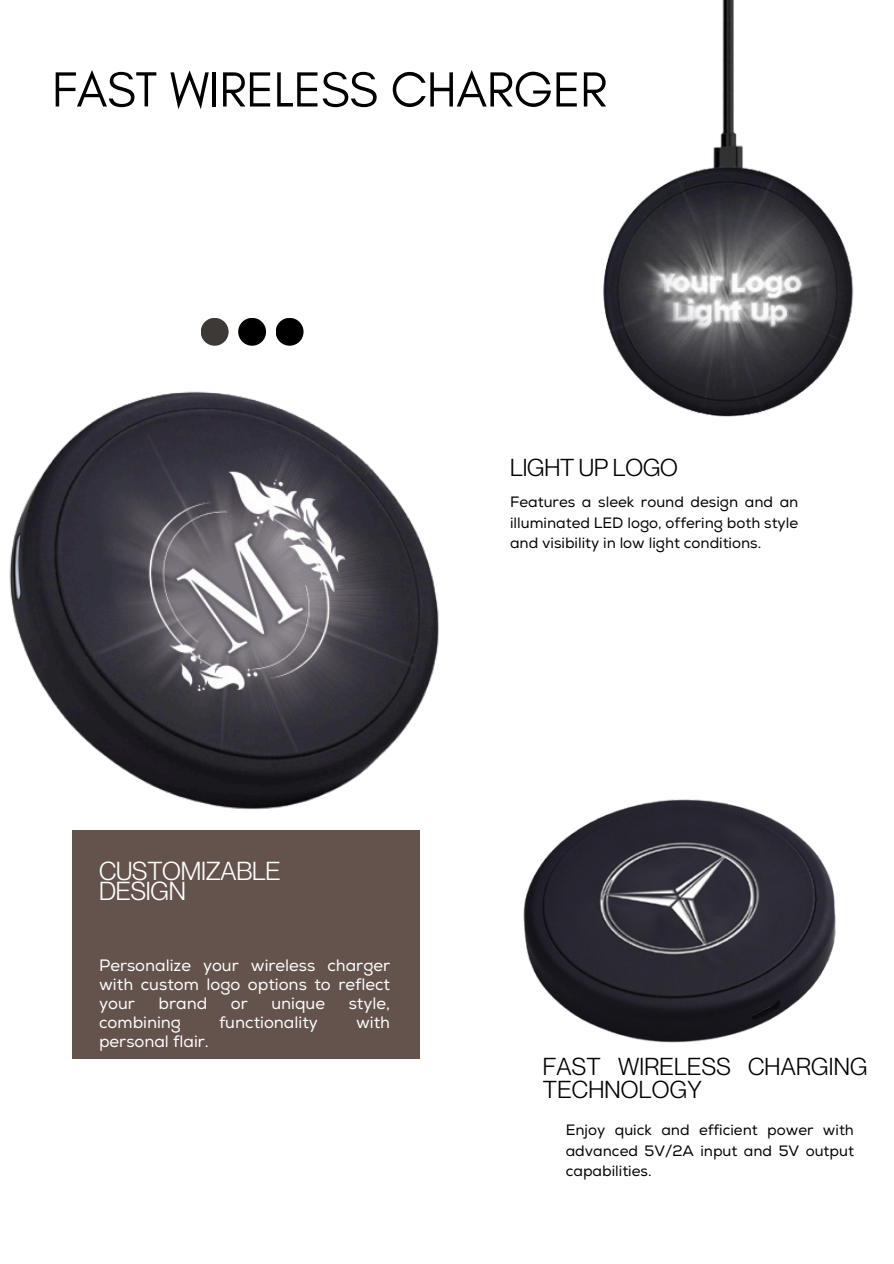
<style>
.page{position:relative;width:894px;height:1264px;background:#fff}
.page>*{position:absolute;margin:0;border:0;box-sizing:border-box;transform-origin:0 0}
.t1{font:50.25px "Glacial Indifference";letter-spacing:-.01em;color:#000}
.t2{font:25.5px/20.2px "Neue Montreal";letter-spacing:-.01em;color:#fff}
.t3{font:24px/23.7px "Neue Montreal";letter-spacing:.01em;color:#000}
.t4{font:24px "Neue Montreal";letter-spacing:-.01em;color:#000}
.t5{font:16.5px/19.2px "Nexa";color:#fff;text-align:justify}
.t6{font:15px/20.2px "Nexa";color:#000;text-align:justify}
</style>
<div class="page">
<div style="left:72px;top:830px;width:347px;height:228px;background:#64534c"></div>
<img style="left:9px;top:318px;width:430px;height:638px">
<div style="left:201px;top:318px;width:27px;height:28px;background:#3c3936;border-radius:50%"></div>
<div style="left:238px;top:318px;width:28px;height:28px;background:#000;border-radius:50%"></div>
<div style="left:275px;top:318px;width:28px;height:28px;background:#000;border-radius:50%"></div>
<img style="left:603px;top:0;width:251px;height:417px">
<img style="left:523px;top:799px;width:313px;height:244px">
<h2 class="t1" style="left:52px;top:59px;width:557px">FAST WIRELESS CHARGER</h2>
<p class="t4" style="left:510px;top:452px;width:169px">LIGHT UP LOGO</p>
<p class="t6" style="left:510px;top:492px;width:290px">Features a sleek round design and an illuminated LED logo, offering both style and visibility in low light conditions.</p>
<p class="t2" style="left:99px;top:860px;width:183px">CUSTOMIZABLE<br>DESIGN</p>
<p class="t5" style="left:99px;top:956px;width:292px">Personalize your wireless charger with custom logo options to reflect your</p>
<p class="t5" style="left:158px;top:994px;width:50px">brand</p>
<p class="t5" style="left:231px;top:994px;width:18px">or</p>
<p class="t5" style="left:271px;top:994px;width:55px">unique</p>
<p class="t5" style="left:348px;top:994px;width:43px">style,</p>
<p class="t5" style="left:99px;top:1013px;width:83px">combining</p>
<p class="t5" style="left:219px;top:1013px;width:100px">functionality</p>
<p class="t5" style="left:356px;top:1013px;width:36px">with</p>
<p class="t5" style="left:99px;top:1032px;width:111px">personal flair.</p>
<p class="t3" style="left:542px;top:1053px;width:326px">FAST WIRELESS CHARGING<br>TECHNOLOGY</p>
<h2 class="t6" style="left:565px;top:1120px;width:290px">Enjoy quick and efficient power with advanced 5V/2A input and 5V output capabilities.</h2>
</div>
